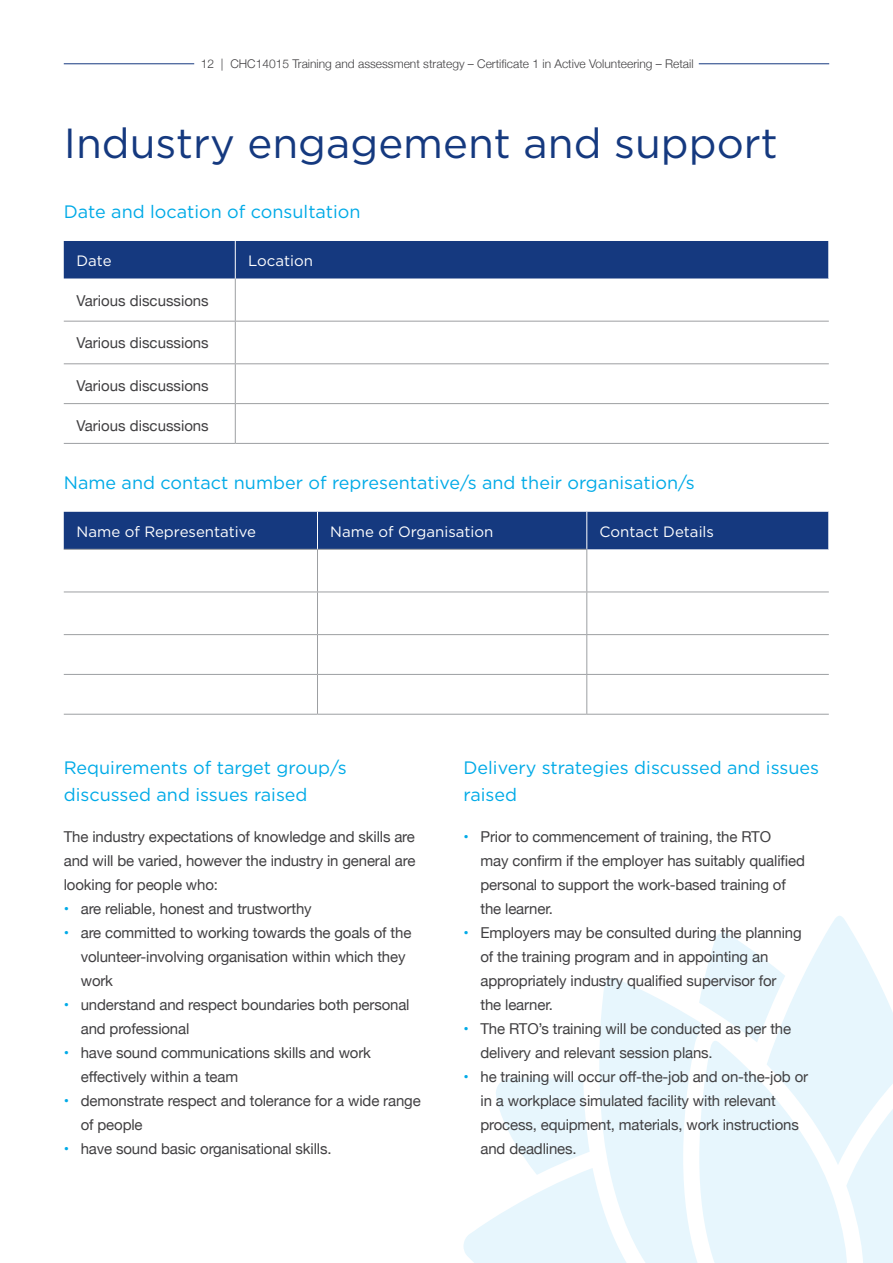
<style>
.page{position:relative;width:893px;height:1263px;background:#fff}
.page>*{position:absolute;margin:0;border:0;box-sizing:border-box;transform-origin:0 0}
.t1{font:42px "Gotham";color:#15397f}
.t2{font:18px/27px "Gotham";color:#00aae7}
.t3{font:15px/24px "Helvetica Neue";letter-spacing:-.01em;color:#414042}
.t4{font:15px "Gotham";color:#fff}
.t5{font:300 12px "Helvetica Neue";color:#414042}
.s1{color:#00aae7}
</style>
<div class="page">
<hr style="left:64px;top:64px;width:130px;height:1px;background:#15397f">
<hr style="left:699px;top:64px;width:130px;height:1px;background:#15397f">
<svg style="left:463px;top:916px;width:430px;height:347px"></svg>
<div style="left:64px;top:241px;width:764px;height:37px;background:#15397f"></div>
<hr style="left:235px;top:278px;width:1px;height:43px;background:#9d9fa2">
<hr style="left:64px;top:321px;width:171px;height:1px;background:#9d9fa2">
<hr style="left:235px;top:321px;width:594px;height:1px;background:#9d9fa2">
<hr style="left:235px;top:321px;width:1px;height:42px;background:#9d9fa2">
<hr style="left:64px;top:363px;width:171px;height:1px;background:#9d9fa2">
<hr style="left:235px;top:363px;width:594px;height:1px;background:#9d9fa2">
<hr style="left:235px;top:364px;width:1px;height:39px;background:#9d9fa2">
<hr style="left:64px;top:403px;width:171px;height:1px;background:#9d9fa2">
<hr style="left:235px;top:403px;width:594px;height:1px;background:#9d9fa2">
<hr style="left:235px;top:404px;width:1px;height:39px;background:#9d9fa2">
<hr style="left:64px;top:443px;width:171px;height:1px;background:#9d9fa2">
<hr style="left:235px;top:443px;width:594px;height:1px;background:#9d9fa2">
<hr style="left:235px;top:241px;width:1px;height:37px;background:#fff">
<div style="left:64px;top:512px;width:764px;height:37px;background:#15397f"></div>
<hr style="left:64px;top:549px;width:253px;height:1px;background:#9d9fa2">
<hr style="left:317px;top:550px;width:1px;height:42px;background:#9d9fa2">
<hr style="left:586px;top:550px;width:1px;height:42px;background:#9d9fa2">
<hr style="left:64px;top:592px;width:253px;height:1px;background:#9d9fa2">
<hr style="left:317px;top:592px;width:1px;height:42px;background:#9d9fa2">
<hr style="left:587px;top:592px;width:242px;height:1px;background:#9d9fa2">
<hr style="left:586px;top:592px;width:1px;height:42px;background:#9d9fa2">
<hr style="left:64px;top:634px;width:253px;height:1px;background:#9d9fa2">
<hr style="left:317px;top:634px;width:270px;height:1px;background:#9d9fa2">
<hr style="left:317px;top:635px;width:1px;height:39px;background:#9d9fa2">
<hr style="left:587px;top:634px;width:242px;height:1px;background:#9d9fa2">
<hr style="left:586px;top:635px;width:1px;height:39px;background:#9d9fa2">
<hr style="left:64px;top:674px;width:253px;height:1px;background:#9d9fa2">
<hr style="left:317px;top:674px;width:270px;height:1px;background:#9d9fa2">
<hr style="left:317px;top:675px;width:1px;height:39px;background:#9d9fa2">
<hr style="left:587px;top:674px;width:242px;height:1px;background:#9d9fa2">
<hr style="left:586px;top:675px;width:1px;height:39px;background:#9d9fa2">
<hr style="left:64px;top:714px;width:253px;height:1px;background:#9d9fa2">
<hr style="left:317px;top:714px;width:270px;height:1px;background:#9d9fa2">
<hr style="left:587px;top:714px;width:242px;height:1px;background:#9d9fa2">
<hr style="left:317px;top:512px;width:1px;height:37px;background:#fff">
<hr style="left:586px;top:512px;width:1px;height:37px;background:#fff">
<hr style="left:317px;top:549px;width:270px;height:1px;background:#9d9fa2">
<hr style="left:317px;top:592px;width:270px;height:1px;background:#9d9fa2">
<p class="t5" style="left:201px;top:54px;width:494px">12 | CHC14015 Training and assessment strategy – Certificate 1 in Active Volunteering – Retail</p>
<h1 class="t1" style="left:64px;top:116px;width:716px">Industry engagement and support</h1>
<p class="t2" style="left:64px;top:198px;width:298px">Date and location of consultation</p>
<p class="t4" style="left:77px;top:251px;width:37px">Date</p>
<p class="t4" style="left:248px;top:251px;width:66px">Location</p>
<p class="t3" style="left:77px;top:289px;width:134px">Various discussions</p>
<p class="t3" style="left:77px;top:332px;width:134px">Various discussions</p>
<p class="t3" style="left:77px;top:374px;width:134px">Various discussions</p>
<p class="t3" style="left:77px;top:414px;width:134px">Various discussions</p>
<p class="t2" style="left:64px;top:468px;width:632px">Name and contact number of representative/s and their organisation/s</p>
<p class="t4" style="left:77px;top:522px;width:181px">Name of Representative</p>
<p class="t4" style="left:330px;top:522px;width:165px">Name of Organisation</p>
<p class="t4" style="left:600px;top:522px;width:116px">Contact Details</p>
<p class="t2" style="left:64px;top:754px;width:284px">Requirements of target group/s discussed and issues raised</p>
<p class="t3" style="left:64px;top:826px;width:353px;text-align:justify">The industry expectations of knowledge and skills are and will be varied, however the industry in general are looking for people who:</p>
<p class="t3" style="left:64px;top:898px;width:249px"><span class="s1">•</span> are reliable, honest and trustworthy</p>
<p class="t3" style="left:81px;top:922px;width:332px;text-indent:-17px"><span class="s1">•</span> are committed to working towards the goals of the volunteer-involving organisation within which they work</p>
<p class="t3" style="left:81px;top:994px;width:330px;text-indent:-17px"><span class="s1">•</span> understand and respect boundaries both personal and professional</p>
<p class="t3" style="left:81px;top:1042px;width:292px;text-indent:-17px"><span class="s1">•</span> have sound communications skills and work effectively within a team</p>
<p class="t3" style="left:81px;top:1090px;width:341px;text-indent:-17px"><span class="s1">•</span> demonstrate respect and tolerance for a wide range of people</p>
<p class="t3" style="left:64px;top:1138px;width:269px"><span class="s1">•</span> have sound basic organisational skills.</p>
<p class="t2" style="left:463px;top:754px;width:357px">Delivery strategies discussed and issues raised</p>
<p class="t3" style="left:480px;top:826px;width:326px;text-indent:-17px"><span class="s1">•</span> Prior to commencement of training, the RTO<br>may confirm if the employer has suitably qualified personal to support the work-based training of the learner.</p>
<p class="t3" style="left:480px;top:922px;width:323px;text-indent:-17px"><span class="s1">•</span> Employers may be consulted during the planning of the training program and in appointing an appropriately industry qualified supervisor for<br>the learner.</p>
<p class="t3" style="left:480px;top:1018px;width:312px;text-indent:-17px"><span class="s1">•</span> The RTO’s training will be conducted as per the delivery and relevant session plans.</p>
<p class="t3" style="left:480px;top:1066px;width:329px;text-indent:-17px"><span class="s1">•</span> he training will occur off-the-job and on-the-job or in a workplace simulated facility with relevant process, equipment, materials, work instructions and deadlines.</p>
</div>
